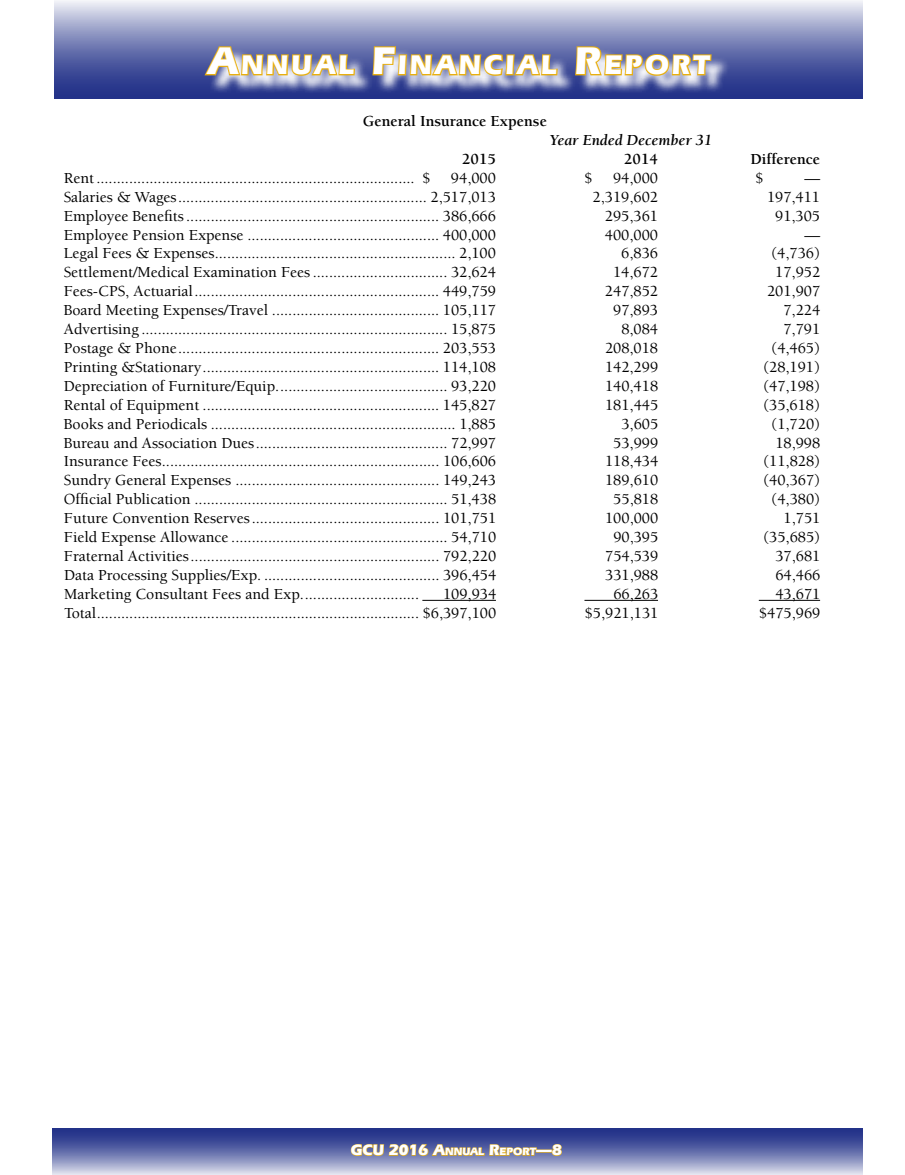
<style>
.page{position:relative;width:905px;height:1175px;background:#fff}
.page>*{position:absolute;margin:0;border:0;box-sizing:border-box;transform-origin:0 0}
.t1{font:700 28.35px "Eras IT Cby BT";letter-spacing:.1em;color:#fff}
.t2{font:500 15.75px "Berkeley";color:#000}
.t3{font:700 15.75px "Berkeley";color:#000}
.t4{font:700 15.75px "Eras IT Cby BT";color:#fff}
.t5{font:italic 700 15.75px "Berkeley";color:#000}
.s1{font-size:40.5px}
.s2{font-size:10.95px}
</style>
<div class="page">
<svg style="left:52px;top:1128px;width:810px;height:46px;background:#6b75af"></svg>
<svg style="left:350px;top:1128px;width:187px;height:46px;background:#787ba0"></svg>
<svg style="left:551px;top:1143px;width:11px;height:13px"></svg>
<svg style="left:54px;top:1px;width:808px;height:98px;background:#7e86b9"></svg>
<svg style="left:356px;top:48px;width:374px;height:46px;background:#6670ac"></svg>
<svg style="left:203px;top:1px;width:153px;height:98px;background:#9799b2"></svg>
<svg style="left:371px;top:1px;width:188px;height:98px;background:#9798b1"></svg>
<svg style="left:574px;top:45px;width:138px;height:32px;background:#a79b8a"></svg>
<hr style="left:422px;top:600px;width:74px;height:1px;background:#000">
<hr style="left:584px;top:600px;width:74px;height:1px;background:#000">
<hr style="left:758px;top:600px;width:62px;height:1px;background:#000">
<h1 class="t1" style="left:208px;top:47px;width:503px"><span class="s1">A</span>NNUAL <span class="s1">F</span>INANCIAL <span class="s1">R</span>EPORT</h1>
<p class="t3" style="left:363px;top:113px;width:186px">General Insurance Expense</p>
<p class="t5" style="left:549px;top:132px;width:164px">Year Ended December 31</p>
<p class="t3" style="left:462px;top:150px;width:35px">2015</p>
<p class="t3" style="left:624px;top:150px;width:35px">2014</p>
<p class="t3" style="left:750px;top:150px;width:71px">Difference</p>
<p class="t2" style="left:64px;top:169px;width:368px">Rent.............................................................................. $</p>
<p class="t2" style="left:451px;top:169px;width:46px">94,000</p>
<p class="t2" style="left:584px;top:169px;width:10px">$</p>
<p class="t2" style="left:613px;top:169px;width:46px">94,000</p>
<p class="t2" style="left:755px;top:169px;width:10px">$</p>
<p class="t2" style="left:804px;top:169px;width:17px">—</p>
<p class="t2" style="left:64px;top:188px;width:434px">Salaries &amp; Wages............................................................. 2,517,013</p>
<p class="t2" style="left:592px;top:188px;width:67px">2,319,602</p>
<p class="t2" style="left:767px;top:188px;width:55px">197,411</p>
<p class="t2" style="left:64px;top:207px;width:434px">Employee Benefits.............................................................. 386,666</p>
<p class="t2" style="left:605px;top:207px;width:55px">295,361</p>
<p class="t2" style="left:775px;top:207px;width:46px">91,305</p>
<p class="t2" style="left:64px;top:226px;width:434px">Employee Pension Expense ............................................... 400,000</p>
<p class="t2" style="left:605px;top:226px;width:55px">400,000</p>
<p class="t2" style="left:804px;top:226px;width:17px">—</p>
<p class="t2" style="left:64px;top:245px;width:434px">Legal Fees &amp; Expenses........................................................... 2,100</p>
<p class="t2" style="left:621px;top:245px;width:38px">6,836</p>
<p class="t2" style="left:771px;top:245px;width:51px">(4,736)</p>
<p class="t2" style="left:64px;top:264px;width:433px">Settlement/Medical Examination Fees................................. 32,624</p>
<p class="t2" style="left:613px;top:264px;width:46px">14,672</p>
<p class="t2" style="left:775px;top:264px;width:46px">17,952</p>
<p class="t2" style="left:64px;top:283px;width:434px">Fees-CPS, Actuarial............................................................ 449,759</p>
<p class="t2" style="left:605px;top:283px;width:55px">247,852</p>
<p class="t2" style="left:767px;top:283px;width:55px">201,907</p>
<p class="t2" style="left:64px;top:302px;width:434px">Board Meeting Expenses/Travel ......................................... 105,117</p>
<p class="t2" style="left:613px;top:302px;width:46px">97,893</p>
<p class="t2" style="left:783px;top:302px;width:38px">7,224</p>
<p class="t2" style="left:64px;top:321px;width:434px">Advertising ........................................................................... 15,875</p>
<p class="t2" style="left:621px;top:321px;width:38px">8,084</p>
<p class="t2" style="left:783px;top:321px;width:38px">7,791</p>
<p class="t2" style="left:64px;top:340px;width:434px">Postage &amp; Phone................................................................ 203,553</p>
<p class="t2" style="left:605px;top:340px;width:55px">208,018</p>
<p class="t2" style="left:771px;top:340px;width:51px">(4,465)</p>
<p class="t2" style="left:64px;top:358px;width:434px">Printing &amp;Stationary.......................................................... 114,108</p>
<p class="t2" style="left:605px;top:358px;width:55px">142,299</p>
<p class="t2" style="left:763px;top:358px;width:59px">(28,191)</p>
<p class="t2" style="left:64px;top:377px;width:433px">Depreciation of Furniture/Equip.......................................... 93,220</p>
<p class="t2" style="left:605px;top:377px;width:55px">140,418</p>
<p class="t2" style="left:763px;top:377px;width:59px">(47,198)</p>
<p class="t2" style="left:64px;top:396px;width:434px">Rental of Equipment .......................................................... 145,827</p>
<p class="t2" style="left:605px;top:396px;width:55px">181,445</p>
<p class="t2" style="left:763px;top:396px;width:59px">(35,618)</p>
<p class="t2" style="left:64px;top:415px;width:434px">Books and Periodicals ............................................................ 1,885</p>
<p class="t2" style="left:621px;top:415px;width:38px">3,605</p>
<p class="t2" style="left:771px;top:415px;width:51px">(1,720)</p>
<p class="t2" style="left:64px;top:434px;width:434px">Bureau and Association Dues............................................... 72,997</p>
<p class="t2" style="left:613px;top:434px;width:46px">53,999</p>
<p class="t2" style="left:775px;top:434px;width:46px">18,998</p>
<p class="t2" style="left:64px;top:453px;width:434px">Insurance Fees.................................................................... 106,606</p>
<p class="t2" style="left:605px;top:453px;width:55px">118,434</p>
<p class="t2" style="left:763px;top:453px;width:59px">(11,828)</p>
<p class="t2" style="left:64px;top:472px;width:434px">Sundry General Expenses .................................................. 149,243</p>
<p class="t2" style="left:605px;top:472px;width:55px">189,610</p>
<p class="t2" style="left:763px;top:472px;width:59px">(40,367)</p>
<p class="t2" style="left:64px;top:491px;width:434px">Official Publication .............................................................. 51,438</p>
<p class="t2" style="left:613px;top:491px;width:46px">55,818</p>
<p class="t2" style="left:771px;top:491px;width:51px">(4,380)</p>
<p class="t2" style="left:64px;top:510px;width:434px">Future Convention Reserves.............................................. 101,751</p>
<p class="t2" style="left:605px;top:510px;width:55px">100,000</p>
<p class="t2" style="left:783px;top:510px;width:38px">1,751</p>
<p class="t2" style="left:64px;top:529px;width:434px">Field Expense Allowance ..................................................... 54,710</p>
<p class="t2" style="left:613px;top:529px;width:46px">90,395</p>
<p class="t2" style="left:763px;top:529px;width:59px">(35,685)</p>
<p class="t2" style="left:64px;top:547px;width:434px">Fraternal Activities............................................................. 792,220</p>
<p class="t2" style="left:605px;top:547px;width:55px">754,539</p>
<p class="t2" style="left:775px;top:547px;width:46px">37,681</p>
<p class="t2" style="left:64px;top:566px;width:434px">Data Processing Supplies/Exp. ........................................... 396,454</p>
<p class="t2" style="left:605px;top:566px;width:55px">331,988</p>
<p class="t2" style="left:775px;top:566px;width:46px">64,466</p>
<p class="t2" style="left:64px;top:585px;width:356px">Marketing Consultant Fees and Exp.............................</p>
<p class="t2" style="left:443px;top:585px;width:55px">109,934</p>
<p class="t2" style="left:613px;top:585px;width:46px">66,263</p>
<p class="t2" style="left:775px;top:585px;width:46px">43,671</p>
<p class="t2" style="left:64px;top:604px;width:434px">Total............................................................................... $6,397,100</p>
<p class="t2" style="left:584px;top:604px;width:75px">$5,921,131</p>
<p class="t2" style="left:759px;top:604px;width:63px">$475,969</p>
<p class="t4" style="left:351px;top:1140px;width:212px">GCU 2016 A<span class="s2">NNUAL</span> R<span class="s2">EPORT</span>—8</p>
</div>
